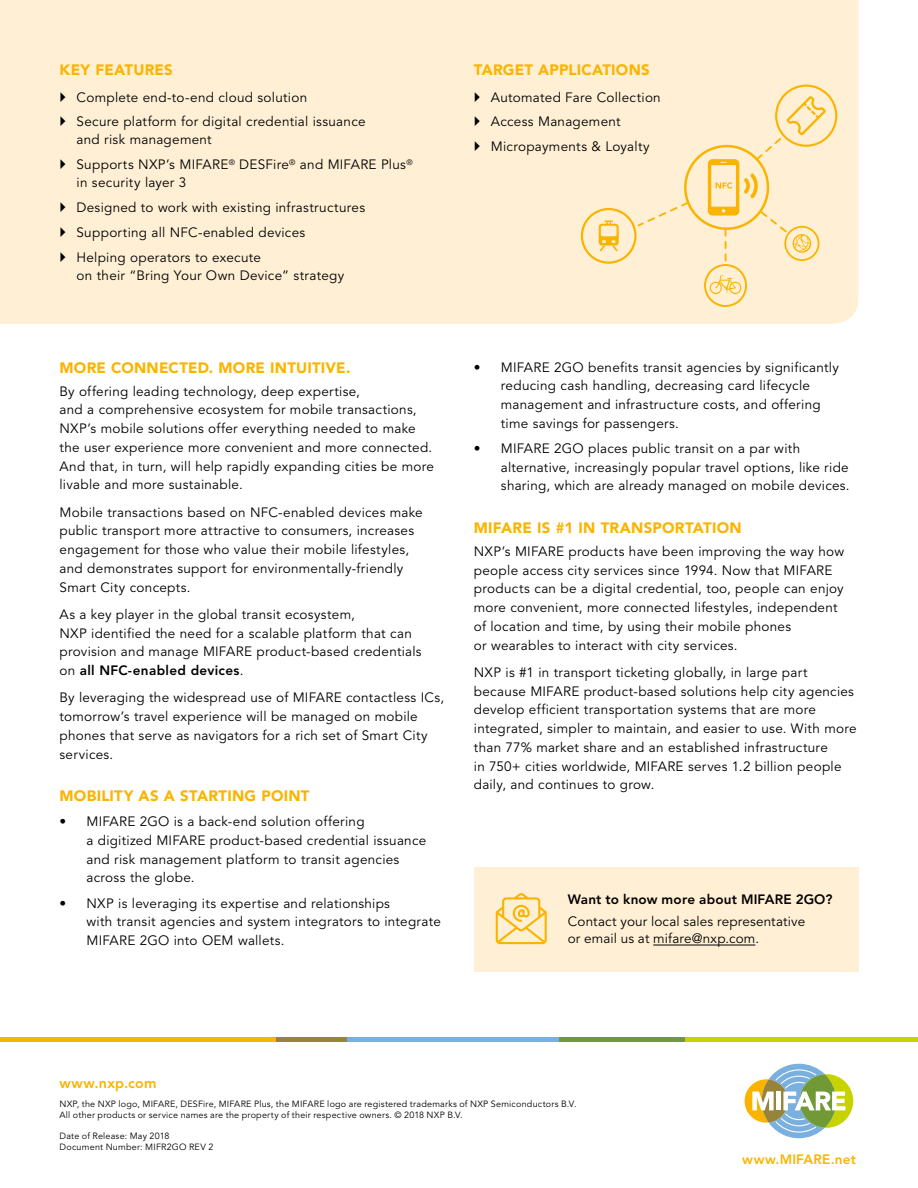
<style>
.page{position:relative;width:918px;height:1188px;background:#fff}
.page>*{position:absolute;margin:0;border:0;box-sizing:border-box;transform-origin:0 0}
.t1{font:900 15px "Avenir LT";letter-spacing:.015em;color:#fab400}
.t2{font:800 14.25px "Avenir LT";letter-spacing:.02em;color:#fab400}
.t3{font:13.5px/18.8px "Avenir LT";letter-spacing:.02em;color:#000}
.t4{font:800 13.5px "Avenir LT";letter-spacing:.015em;color:#000}
.t5{font:800 13.5px "Avenir LT";letter-spacing:.015em;color:#fab400}
.t6{font:9px/10.8px "Avenir LT";letter-spacing:.025em;color:#000}
.s1{font-weight:800}
</style>
<div class="page">
<div style="left:0;top:0;width:858px;height:324px;background:#fff0d5"></div>
<hr style="left:346px;top:1037px;width:213px;height:4px;background:#79b0e0">
<hr style="left:0;top:1037px;width:276px;height:4px;background:#fab400">
<hr style="left:276px;top:1037px;width:70px;height:4px;background:#958439">
<hr style="left:685px;top:1037px;width:233px;height:4px;background:#c7d300">
<hr style="left:559px;top:1037px;width:126px;height:4px;background:#719a36">
<svg style="left:745px;top:1064px;width:108px;height:74px"></svg>
<div style="left:474px;top:867px;width:384px;height:105px;background:#fff0d5"></div>
<hr style="left:653px;top:945px;width:102px;height:1px;background:#000">
<svg style="left:581px;top:85px;width:256px;height:222px;background:#feecc6"></svg>
<svg style="left:496px;top:893px;width:51px;height:51px"></svg>
<svg style="left:61px;top:92px;width:5px;height:10px"></svg>
<svg style="left:61px;top:117px;width:5px;height:9px"></svg>
<svg style="left:61px;top:159px;width:5px;height:10px"></svg>
<svg style="left:61px;top:202px;width:5px;height:10px"></svg>
<svg style="left:61px;top:227px;width:5px;height:10px"></svg>
<svg style="left:61px;top:252px;width:5px;height:10px"></svg>
<svg style="left:475px;top:92px;width:5px;height:10px"></svg>
<svg style="left:475px;top:117px;width:5px;height:9px"></svg>
<svg style="left:475px;top:141px;width:5px;height:10px"></svg>
<p class="t1" style="left:60px;top:61px;width:115px">KEY FEATURES</p>
<p class="t3" style="left:77px;top:85px;width:291px;line-height:24.8px">Complete end-to-end cloud solution<br>Secure platform for digital credential issuance</p>
<p class="t3" style="left:77px;top:128px;width:338px;line-height:24.8px">and risk management<br>Supports NXP’s MIFARE<sup>®</sup> DESFire<sup>®</sup> and MIFARE Plus<sup>®</sup></p>
<p class="t3" style="left:77px;top:171px;width:290px;line-height:24.8px">in security layer 3<br>Designed to work with existing infrastructures Supporting all NFC-enabled devices<br>Helping operators to execute</p>
<p class="t3" style="left:77px;top:266px;width:269px">on their “Bring Your Own Device” strategy</p>
<p class="t1" style="left:474px;top:61px;width:177px">TARGET APPLICATIONS</p>
<p class="t3" style="left:491px;top:85px;width:171px;line-height:24.8px">Automated Fare Collection<br>Access Management<br>Micropayments &amp; Loyalty</p>
<p class="t1" style="left:60px;top:358px;width:293px">MORE CONNECTED. MORE INTUITIVE.</p>
<p class="t3" style="left:60px;top:382px;width:376px">By offering leading technology, deep expertise,<br>and a comprehensive ecosystem for mobile transactions, NXP’s mobile solutions offer everything needed to make the user experience more convenient and more connected.<br>And that, in turn, will help rapidly expanding cities be more livable and more sustainable.</p>
<p class="t3" style="left:60px;top:503px;width:365px">Mobile transactions based on NFC-enabled devices make public transport more attractive to consumers, increases engagement for those who value their mobile lifestyles, and demonstrates support for environmentally-friendly Smart City concepts.</p>
<p class="t3" style="left:60px;top:605px;width:364px">As a key player in the global transit ecosystem,<br>NXP identified the need for a scalable platform that can provision and manage MIFARE product-based credentials on <span class="s1">all NFC-enabled devices</span>.</p>
<p class="t3" style="left:60px;top:689px;width:386px">By leveraging the widespread use of MIFARE contactless ICs, tomorrow’s travel experience will be managed on mobile phones that serve as navigators for a rich set of Smart City services.</p>
<p class="t1" style="left:60px;top:787px;width:252px">MOBILITY AS A STARTING POINT</p>
<p class="t3" style="left:87px;top:813px;width:341px;text-indent:-27px">• MIFARE 2GO is a back-end solution offering<br>a digitized MIFARE product-based credential issuance and risk management platform to transit agencies across the globe.</p>
<p class="t3" style="left:87px;top:894px;width:356px;text-indent:-27px">• NXP is leveraging its expertise and relationships<br>with transit agencies and system integrators to integrate<br>MIFARE 2GO into OEM wallets.</p>
<p class="t3" style="left:501px;top:358px;width:340px;text-indent:-27px">• MIFARE 2GO benefits transit agencies by significantly reducing cash handling, decreasing card lifecycle management and infrastructure costs, and offering time savings for passengers.</p>
<p class="t3" style="left:501px;top:439px;width:350px;text-indent:-27px">• MIFARE 2GO places public transit on a par with alternative, increasingly popular travel options, like ride sharing, which are already managed on mobile devices.</p>
<p class="t1" style="left:474px;top:519px;width:269px">MIFARE IS #1 IN TRANSPORTATION</p>
<p class="t3" style="left:474px;top:542px;width:372px">NXP’s MIFARE products have been improving the way how people access city services since 1994. Now that MIFARE products can be a digital credential, too, people can enjoy more convenient, more connected lifestyles, independent of location and time, by using their mobile phones<br>or wearables to interact with city services.</p>
<p class="t3" style="left:474px;top:663px;width:384px">NXP is #1 in transport ticketing globally, in large part because MIFARE product-based solutions help city agencies develop efficient transportation systems that are more integrated, simpler to maintain, and easier to use. With more than 77% market share and an established infrastructure<br>in 750+ cities worldwide, MIFARE serves 1.2 billion people daily, and continues to grow.</p>
<p class="t4" style="left:568px;top:892px;width:266px">Want to know more about MIFARE 2GO?</p>
<p class="t3" style="left:568px;top:913px;width:239px;line-height:17.2px">Contact your local sales representative or email us at mifare@nxp.com.</p>
<p class="t2" style="left:60px;top:1074px;width:99px">www.nxp.com</p>
<p class="t6" style="left:60px;top:1099px;width:519px">NXP, the NXP logo, MIFARE, DESFire, MIFARE Plus, the MIFARE logo are registered trademarks of NXP Semiconductors B.V.<br>All other products or service names are the property of their respective owners. © 2018 NXP B.V.</p>
<p class="t6" style="left:60px;top:1131px;width:155px">Date of Release: May 2018<br>Document Number: MIFR2GO REV 2</p>
<p class="t5" style="left:742px;top:1151px;width:115px">www.MIFARE.net</p>
</div>
